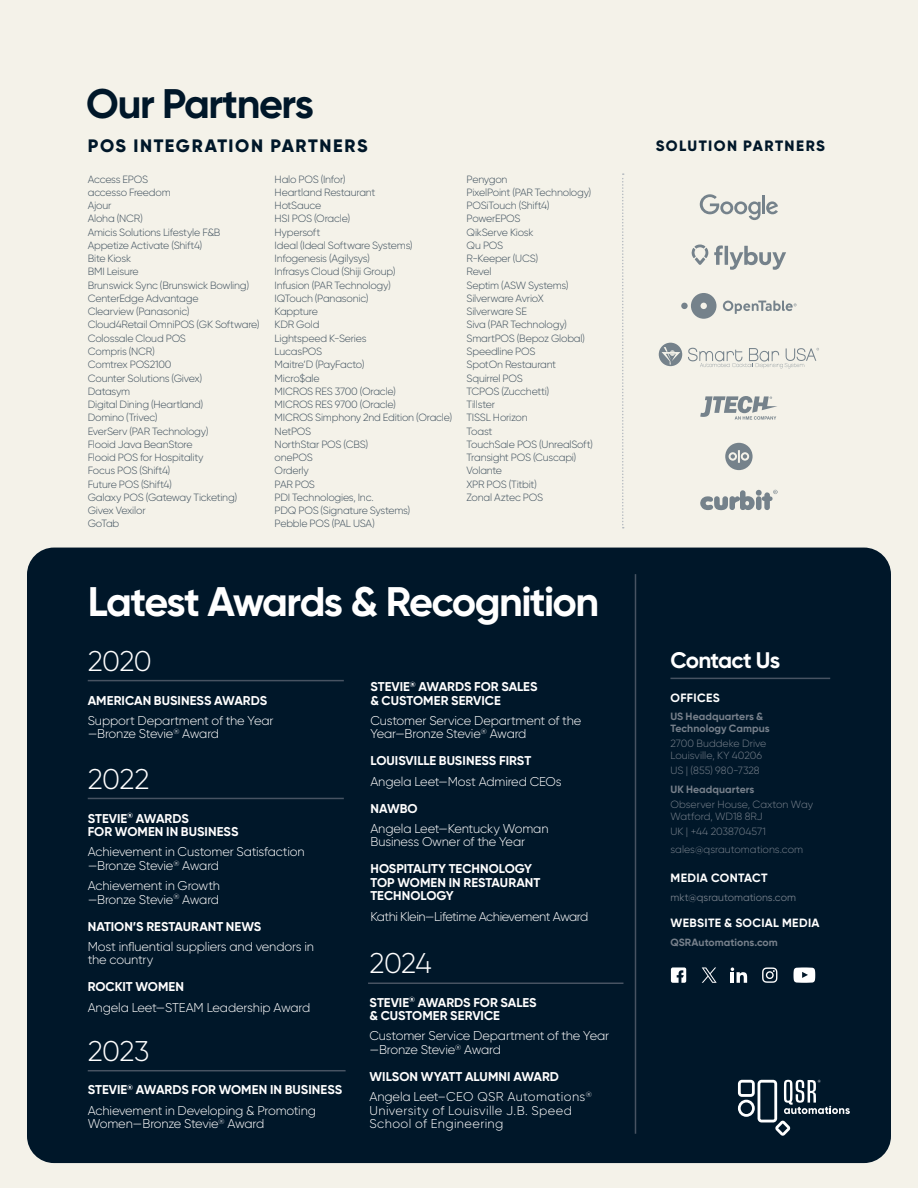
<style>
.page{position:relative;width:918px;height:1188px;background:#f4f2e9}
.page>*{position:absolute;margin:0;border:0;box-sizing:border-box;transform-origin:0 0}
.t1{font:700 41.25px "Gilroy";letter-spacing:-.04em;color:#fff}
.t2{font:700 41.25px "Gilroy";letter-spacing:-.035em;color:#001729}
.t3{font:300 28.5px "Gilroy";letter-spacing:-.02em;color:#fff}
.t4{font:700 22.5px "Gilroy";letter-spacing:-.035em;color:#fff}
.t5{font:800 18px "Gilroy";letter-spacing:.085em;color:#001729}
.t6{font:800 15px "Gilroy";letter-spacing:.09em;color:#001729}
.t7{font:300 12.75px/13.5px "Gilroy";letter-spacing:-.015em;color:#fff}
.t8{font:700 12.75px/13.5px "Gilroy";color:#fff}
.t9{font:300 12.75px/13.5px "Gilroy";letter-spacing:.025em;color:#fff}
.t10{font:300 12.75px "Gilroy";letter-spacing:-.04em;color:#fff}
.t11{font:700 12px "Gilroy";letter-spacing:.03em;color:#fff}
.t12{font:300 10.5px/13.2px "Gilroy";letter-spacing:-.02em;color:#40515e}
.t13{font:300 10.5px "Gilroy";color:#77808b}
.t14{font:700 10.5px/12px "Gilroy";letter-spacing:.005em;color:#77808b}
.t15{font:10.5px "Gilroy";color:#77808b}
</style>
<div class="page">
<div style="left:27px;top:548px;width:864px;height:615px;background:#001729;border-radius:27px"></div>
<hr style="left:88px;top:798px;width:256px;height:1px;background:#475362">
<hr style="left:88px;top:680px;width:256px;height:1px;background:#475362">
<hr style="left:635px;top:574px;width:1px;height:560px;background:#475362">
<hr style="left:88px;top:1070px;width:258px;height:1px;background:#475362">
<svg style="left:700px;top:194px;width:78px;height:26px"></svg>
<svg style="left:714px;top:245px;width:72px;height:25px"></svg>
<svg style="left:691px;top:245px;width:17px;height:20px"></svg>
<svg style="left:681px;top:293px;width:35px;height:26px"></svg>
<svg style="left:723px;top:301px;width:74px;height:13px"></svg>
<svg style="left:725px;top:443px;width:28px;height:27px"></svg>
<svg style="left:688px;top:348px;width:131px;height:20px"></svg>
<svg style="left:659px;top:343px;width:23px;height:23px"></svg>
<svg style="left:700px;top:396px;width:77px;height:24px"></svg>
<svg style="left:700px;top:490px;width:78px;height:20px"></svg>
<svg style="left:731px;top:967px;width:16px;height:16px"></svg>
<svg style="left:762px;top:967px;width:15px;height:16px"></svg>
<svg style="left:794px;top:967px;width:21px;height:16px"></svg>
<svg style="left:702px;top:967px;width:15px;height:16px"></svg>
<svg style="left:671px;top:967px;width:15px;height:16px"></svg>
<svg style="left:738px;top:1080px;width:112px;height:56px"></svg>
<svg style="left:622px;top:173px;width:2px;height:355px"></svg>
<hr style="left:368px;top:983px;width:255px;height:1px;background:#475362">
<hr style="left:670px;top:678px;width:160px;height:1px;background:#475362">
<p class="t2" style="left:86px;top:78px;width:229px">Our Partners</p>
<p class="t5" style="left:88px;top:135px;width:281px">POS INTEGRATION PARTNERS</p>
<p class="t6" style="left:656px;top:137px;width:171px">SOLUTION PARTNERS</p>
<p class="t12" style="left:88px;top:172px;width:173px">Access EPOS<br>accesso Freedom<br>Ajour<br>Aloha (NCR)<br>Amicis Solutions Lifestyle F&amp;B<br>Appetize Activate (Shift4)<br>Bite Kiosk<br>BMI Leisure<br>Brunswick Sync (Brunswick Bowling)<br>CenterEdge Advantage<br>Clearview (Panasonic)<br>Cloud4Retail OmniPOS (GK Software)<br>Colossale Cloud POS<br>Compris (NCR)<br>Comtrex POS2100<br>Counter Solutions (Givex)<br>Datasym<br>Digital Dining (Heartland)<br>Domino (Trivec)<br>EverServ (PAR Technology)<br>Flooid Java BeanStore<br>Flooid POS for Hospitality<br>Focus POS (Shift4)<br>Future POS (Shift4)<br>Galaxy POS (Gateway Ticketing)<br>Givex Vexilor<br>GoTab</p>
<p class="t12" style="left:275px;top:172px;width:179px">Halo POS (Infor)<br>Heartland Restaurant<br>HotSauce<br>HSI POS (Oracle)<br>Hypersoft<br>Ideal (Ideal Software Systems)<br>Infogenesis (Agilysys)<br>Infrasys Cloud (Shiji Group)<br>Infusion (PAR Technology)<br>IQTouch (Panasonic)<br>Kappture<br>KDR Gold<br>Lightspeed K-Series<br>LucasPOS<br>Maitre’D (PayFacto)<br>Micro$ale<br>MICROS RES 3700 (Oracle)<br>MICROS RES 9700 (Oracle)<br>MICROS Simphony 2nd Edition (Oracle)<br>NetPOS<br>NorthStar POS (CBS)<br>onePOS<br>Orderly<br>PAR POS<br>PDI Technologies, Inc.<br>PDQ POS (Signature Systems)<br>Pebble POS (PAL USA)</p>
<p class="t12" style="left:467px;top:172px;width:128px">Penygon<br>PixelPoint (PAR Technology)<br>POSiTouch (Shift4)<br>PowerEPOS<br>QikServe Kiosk<br>Qu POS<br>R-Keeper (UCS)<br>Revel<br>Septim (ASW Systems)<br>Silverware AvrioX<br>Silverware SE<br>Siva (PAR Technology)<br>SmartPOS (Bepoz Global)<br>Speedline POS<br>SpotOn Restaurant<br>Squirrel POS<br>TCPOS (Zucchetti)<br>Tillster<br>TISSL Horizon<br>Toast<br>TouchSale POS (UnrealSoft)<br>Transight POS (Cuscapi)<br>Volante<br>XPR POS (Titbit)<br>Zonal Aztec POS</p>
<p class="t1" style="left:88px;top:576px;width:513px">Latest Awards &amp; Recognition</p>
<p class="t3" style="left:88px;top:644px;width:66px">2020</p>
<p class="t4" style="left:670px;top:646px;width:111px">Contact Us</p>
<p class="t8" style="left:88px;top:693px;width:181px">AMERICAN BUSINESS AWARDS</p>
<p class="t7" style="left:88px;top:714px;width:187px">Support Department of the Year —Bronze Stevie<sup>®</sup> Award</p>
<p class="t3" style="left:88px;top:762px;width:63px">2022</p>
<p class="t8" style="left:88px;top:811px;width:152px">STEVIE<sup>®</sup> AWARDS<br>FOR WOMEN IN BUSINESS</p>
<p class="t7" style="left:88px;top:845px;width:218px">Achievement in Customer Satisfaction —Bronze Stevie<sup>®</sup> Award</p>
<p class="t7" style="left:88px;top:879px;width:134px">Achievement in Growth —Bronze Stevie<sup>®</sup> Award</p>
<p class="t8" style="left:88px;top:919px;width:175px">NATION’S RESTAURANT NEWS</p>
<p class="t7" style="left:88px;top:940px;width:228px">Most influential suppliers and vendors in the country</p>
<p class="t8" style="left:88px;top:980px;width:98px">ROCKIT WOMEN</p>
<p class="t7" style="left:88px;top:1000px;width:224px">Angela Leet—STEAM Leadership Award</p>
<p class="t3" style="left:88px;top:1033px;width:63px">2023</p>
<p class="t8" style="left:88px;top:1083px;width:256px">STEVIE<sup>®</sup> AWARDS FOR WOMEN IN BUSINESS</p>
<p class="t7" style="left:88px;top:1103px;width:230px">Achievement in Developing &amp; Promoting<br>Women—Bronze Stevie<sup>®</sup> Award</p>
<p class="t8" style="left:370px;top:680px;width:169px">STEVIE<sup>®</sup> AWARDS FOR SALES</p>
<p class="t8" style="left:370px;top:693px;width:132px">&amp; CUSTOMER SERVICE</p>
<p class="t7" style="left:370px;top:714px;width:212px">Customer Service Department of the<br>Year—Bronze Stevie<sup>®</sup> Award</p>
<p class="t8" style="left:370px;top:754px;width:162px">LOUISVILLE BUSINESS FIRST</p>
<p class="t7" style="left:370px;top:774px;width:193px">Angela Leet—Most Admired CEOs</p>
<p class="t8" style="left:370px;top:801px;width:49px">NAWBO</p>
<p class="t7" style="left:370px;top:822px;width:180px">Angela Leet—Kentucky Woman<br>Business Owner of the Year</p>
<p class="t8" style="left:370px;top:862px;width:171px">HOSPITALITY TECHNOLOGY<br>TOP WOMEN IN RESTAURANT<br>TECHNOLOGY</p>
<p class="t10" style="left:370px;top:908px;width:219px">Kathi Klein—Lifetime Achievement Award</p>
<p class="t11" style="left:671px;top:690px;width:51px">OFFICES</p>
<p class="t14" style="left:670px;top:711px;width:101px">US Headquarters &amp;<br>Technology Campus</p>
<p class="t13" style="left:670px;top:737px;width:98px">2700 Buddeke Drive</p>
<p class="t13" style="left:670px;top:749px;width:93px">Louisville, KY 40206</p>
<p class="t13" style="left:670px;top:764px;width:91px">US | (855) 980-7328</p>
<p class="t14" style="left:670px;top:783px;width:85px">UK Headquarters</p>
<p class="t13" style="left:670px;top:798px;width:144px">Observer House, Caxton Way</p>
<p class="t13" style="left:670px;top:810px;width:94px">Watford, WD18 8RJ</p>
<p class="t13" style="left:670px;top:825px;width:97px">UK | +44 2038704571</p>
<p class="t13" style="left:670px;top:843px;width:134px">sales@qsrautomations.com</p>
<p class="t11" style="left:671px;top:870px;width:99px">MEDIA CONTACT</p>
<p class="t15" style="left:670px;top:891px;width:127px">mkt@qsrautomations.com</p>
<p class="t11" style="left:671px;top:916px;width:151px">WEBSITE &amp; SOCIAL MEDIA</p>
<p class="t14" style="left:670px;top:937px;width:109px">QSRAutomations.com</p>
<p class="t3" style="left:370px;top:946px;width:64px">2024</p>
<p class="t8" style="left:370px;top:995px;width:169px">STEVIE<sup>®</sup> AWARDS FOR SALES</p>
<p class="t8" style="left:370px;top:1009px;width:132px">&amp; CUSTOMER SERVICE</p>
<p class="t7" style="left:370px;top:1029px;width:241px">Customer Service Department of the Year —Bronze Stevie<sup>®</sup> Award</p>
<p class="t8" style="left:370px;top:1070px;width:191px">WILSON WYATT ALUMNI AWARD</p>
<p class="t9" style="left:370px;top:1090px;width:224px">Angela Leet–CEO QSR Automations<sup>®<br></sup>University of Louisville J.B. Speed<br>School of Engineering</p>
</div>
